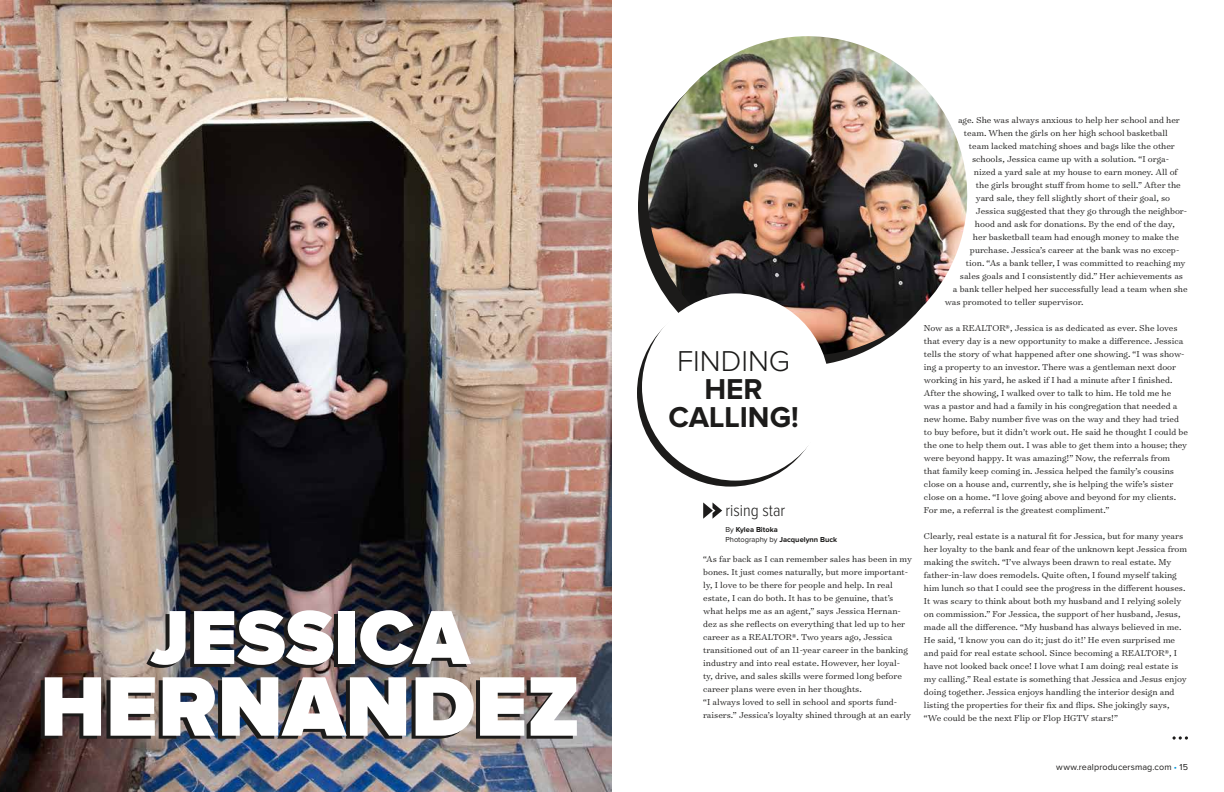
<style>
.page{position:relative;width:1224px;height:792px;background:#fff}
.page>*{position:absolute;margin:0;border:0;box-sizing:border-box;transform-origin:0 0}
.t1{font:900 87.6px "Proxima Nova";color:#fff}
.t2{font:900 79.3px "Proxima Nova";color:#fff}
.t3{font:700 29.8px/28.1px "Proxima Nova";color:#1c1b1a;text-align:center}
.t4{font:300 29.8px "Proxima Nova";color:#1c1b1a}
.t5{font:300 17px "Proxima Nova Cond";color:#1c1b1a}
.t6{font:300 9.8px/13px "Surveyor Text";color:#1c1b1a}
.t7{font:9px "Proxima Nova";letter-spacing:.01em;color:#1c1b1a}
.t8{font:700 7.5px/10px "Proxima Nova";color:#1c1b1a}
.s1{font-weight:400}
.s2{color:#0098dd}
</style>
<div class="page">
<svg style="left:637px;top:299px;width:187px;height:188px"></svg>
<div style="left:638px;top:47px;width:319px;height:319px;background:#1c1b1a;border-radius:50%"></div>
<img style="left:0;top:0;width:612px;height:792px">
<img style="left:648px;top:36px;width:319px;height:319px;border-radius:160px">
<div style="left:642px;top:293px;width:187px;height:188px;background:#fff;border-radius:50%"></div>
<svg style="left:703px;top:502px;width:19px;height:17px"></svg>
<svg style="left:1173px;top:736px;width:15px;height:4px"></svg>
<h2 class="t2" style="left:150px;top:601px;width:321px">JESSICA</h2>
<h1 class="t1" style="left:40px;top:667px;width:542px">HERNANDEZ</h1>
<h3 class="t4" style="left:677px;top:347px;width:114px">FINDING</h3>
<h3 class="t3" style="left:668px;top:376px;width:132px">HER<br>CALLING!</h3>
<h3 class="t5" style="left:725px;top:502px;width:61px">rising star</h3>
<p class="t8" style="left:725px;top:525px;width:113px"><span class="s1">By</span> Kylea Bitoka<br><span class="s1">Photography by</span> Jacquelynn Buck</p>
<p class="t6" style="left:703px;top:553px;width:210px">“As far back as I can remember sales has been in my bones. It just comes naturally, but more important&shy;ly, I love to be there for people and help. In real estate, I can do both. It has to be genuine, that’s what helps me as an agent,” says Jessica Hernan&shy;dez as she reflects on everything that led up to her career as a REALTOR®. Two years ago, Jessica transitioned out of an 11-year career in the banking industry and into real estate. However, her loyal&shy;ty, drive, and sales skills were formed long before career plans were even in her thoughts.<br>“I always loved to sell in school and sports fund&shy;raisers.” Jessica’s loyalty shined through at an early</p>
<p class="t6" style="left:958px;top:113px;width:223px">age. She was always anxious to help her school and her</p>
<p class="t6" style="left:964px;top:126px;width:205px">team. When the girls on her high school basketball</p>
<p class="t6" style="left:969px;top:139px;width:207px">team lacked matching shoes and bags like the other</p>
<p class="t6" style="left:972px;top:152px;width:199px">schools, Jessica came up with a solution. “I orga-</p>
<p class="t6" style="left:974px;top:165px;width:205px">nized a yard sale at my house to earn money. All of</p>
<p class="t6" style="left:976px;top:178px;width:206px">the girls brought stuff from home to sell.” After the</p>
<p class="t6" style="left:976px;top:191px;width:196px">yard sale, they fell slightly short of their goal, so</p>
<p class="t6" style="left:976px;top:204px;width:213px">Jessica suggested that they go through the neighbor-</p>
<p class="t6" style="left:975px;top:217px;width:201px">hood and ask for donations. By the end of the day,</p>
<p class="t6" style="left:973px;top:230px;width:207px">her basketball team had enough money to make the</p>
<p class="t6" style="left:970px;top:243px;width:211px">purchase. Jessica’s career at the bank was no excep-</p>
<p class="t6" style="left:966px;top:256px;width:221px">tion. “As a bank teller, I was committed to reaching my</p>
<p class="t6" style="left:960px;top:269px;width:225px">sales goals and I consistently did.” Her achievements as</p>
<p class="t6" style="left:953px;top:282px;width:236px">a bank teller helped her successfully lead a team when she</p>
<p class="t6" style="left:945px;top:295px;width:140px">was promoted to teller supervisor.</p>
<p class="t6" style="left:924px;top:321px;width:265px">Now as a REALTOR®, Jessica is as dedicated as ever. She loves that every day is a new opportunity to make a difference. Jessica tells the story of what happened after one showing. “I was show&shy;ing a property to an investor. There was a gentleman next door working in his yard, he asked if I had a minute after I finished.<br>After the showing, I walked over to talk to him. He told me he was a pastor and had a family in his congregation that needed a new home. Baby number five was on the way and they had tried to buy before, but it didn’t work out. He said he thought I could be the one to help them out. I was able to get them into a house; they were beyond happy. It was amazing!” Now, the referrals from that family keep coming in. Jessica helped the family’s cousins close on a house and, currently, she is helping the wife’s sister close on a home. “I love going above and beyond for my clients.<br>For me, a referral is the greatest compliment.”</p>
<p class="t6" style="left:924px;top:529px;width:265px">Clearly, real estate is a natural fit for Jessica, but for many years her loyalty to the bank and fear of the unknown kept Jessica from making the switch. “I’ve always been drawn to real estate. My father-in-law does remodels. Quite often, I found myself taking him lunch so that I could see the progress in the different houses.<br>It was scary to think about both my husband and I relying solely on commission.” For Jessica, the support of her husband, Jesus, made all the difference. “My husband has always believed in me.<br>He said, ‘I know you can do it; just do it!’ He even surprised me and paid for real estate school. Since becoming a REALTOR®, I have not looked back once! I love what I am doing; real estate is my calling.” Real estate is something that Jessica and Jesus enjoy doing together. Jessica enjoys handling the interior design and listing the properties for their fix and flips. She jokingly says, “We could be the next Flip or Flop HGTV stars!”</p>
<p class="t7" style="left:1056px;top:762px;width:133px">www.realproducersmag.com <span class="s2">•</span> 15</p>
</div>
